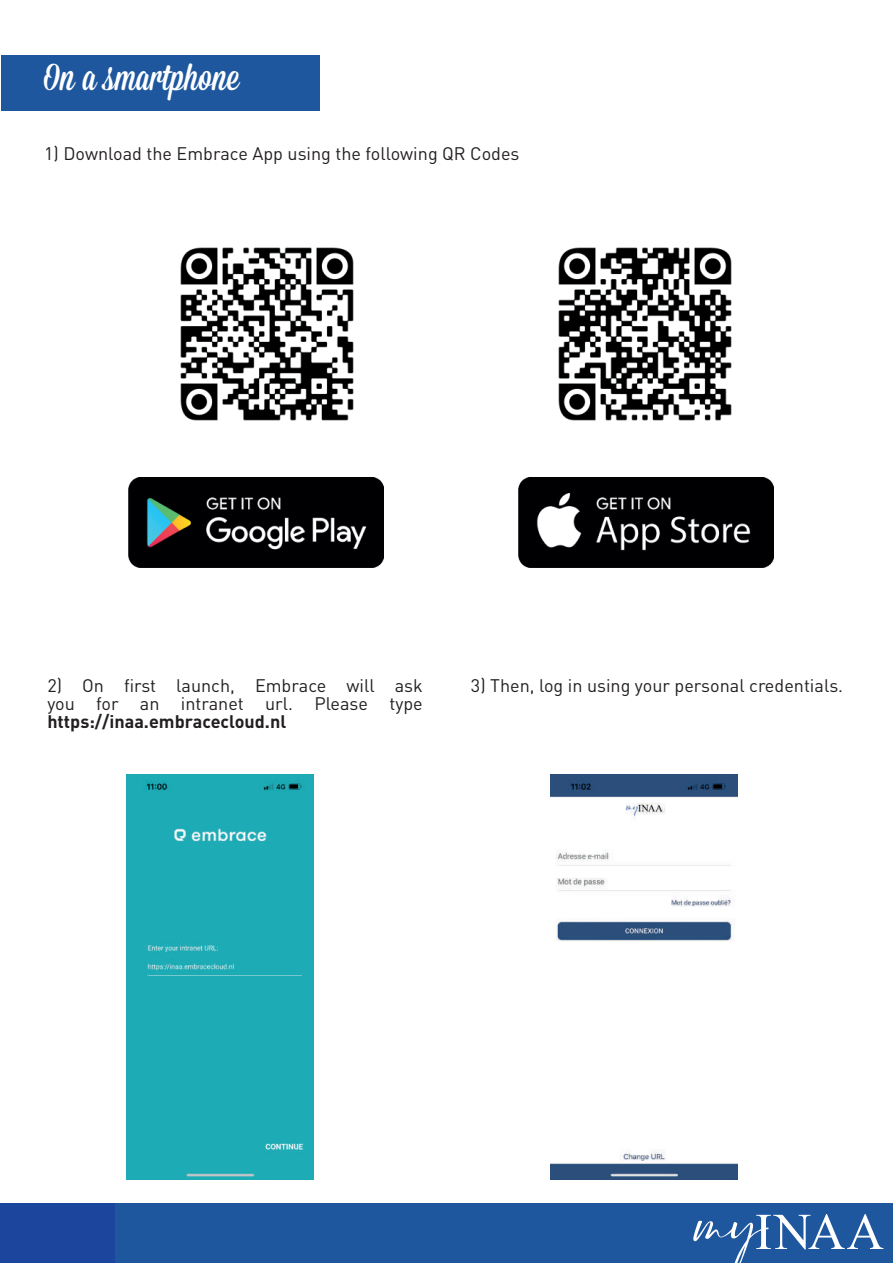
<style>
.page{position:relative;width:893px;height:1263px;background:#fff}
.page>*{position:absolute;margin:0;border:0;box-sizing:border-box;transform-origin:0 0}
.t1{font:37.5px "Mission Script";color:#fff}
.t2{font:18px/18px "DIN Pro";color:#231f20}
.t3{font:700 18px "DIN Pro";color:#231f20}
</style>
<div class="page">
<div style="left:1px;top:55px;width:319px;height:56px;background:#1e579e"></div>
<img style="left:129px;top:477px;width:255px;height:90px">
<img style="left:519px;top:477px;width:255px;height:90px">
<img style="left:180px;top:247px;width:174px;height:174px">
<img style="left:558px;top:247px;width:174px;height:174px">
<div style="left:126px;top:775px;width:188px;height:405px;background:#1dabb6"></div>
<img style="left:550px;top:775px;width:187px;height:405px">
<div style="left:79px;top:1203px;width:814px;height:60px;background:#1e579e"></div>
<div style="left:0;top:1203px;width:114px;height:60px;background:#1c469d"></div>
<svg style="left:693px;top:1214px;width:190px;height:49px"></svg>
<h1 class="t1" style="left:44px;top:54px;width:197px">On a smartphone</h1>
<p class="t2" style="left:44px;top:144px;width:477px">1) Download the Embrace App using the following QR Codes</p>
<p class="t2" style="left:47px;top:676px;width:377px">2) On first launch, Embrace will ask you for an intranet url. Please type</p>
<p class="t3" style="left:47px;top:709px;width:240px">https://inaa.embracecloud.nl</p>
<p class="t2" style="left:471px;top:676px;width:374px">3) Then, log in using your personal credentials.</p>
</div>
